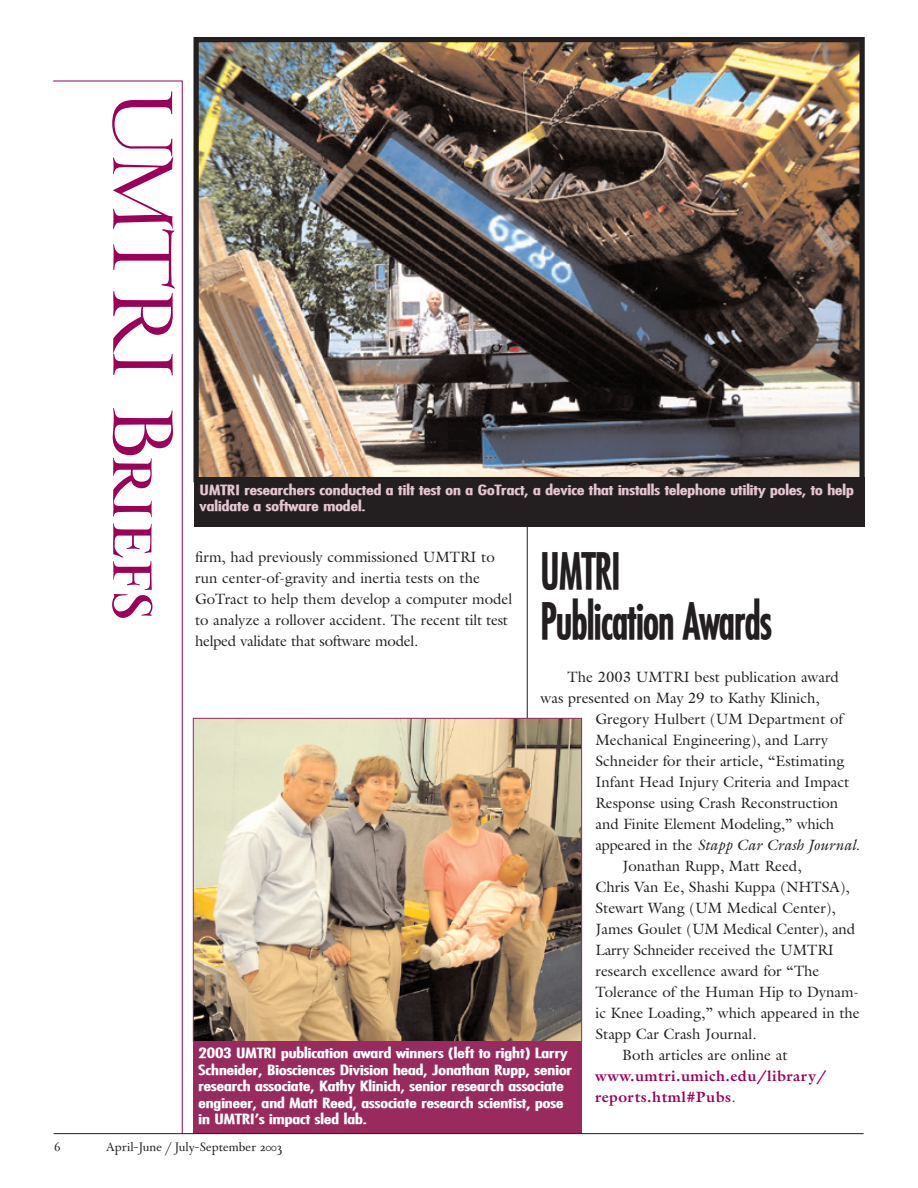
<style>
.page{position:relative;width:918px;height:1188px;background:#fff}
.page>*{position:absolute;margin:0;border:0;box-sizing:border-box;transform-origin:0 0}
.t1{font:94.5px "Cheneau Small Caps";letter-spacing:-.005em;color:#9c0159}
.t2{font:48px/50.2px "Fuji CN BO";letter-spacing:-.005em;color:#231f20}
.t3{font:15px/21px "Galliard";color:#231f20}
.t4{font:700 15px/21px "Galliard";letter-spacing:.03em;color:#9c0159}
.t5{font:italic 15px "Galliard";color:#231f20}
.t6{font:13.5px/16.5px "Fuji EX BO";color:#fff}
.t7{font:13.5px/16.5px "Fuji EX BO";color:#e6c4d2}
.t8{font:13.5px "Cheneau Philosophie";color:#231f20}
.s1{font-style:normal}
.s2{font-weight:400;color:#231f20}
</style>
<div class="page">
<hr style="left:527px;top:80px;width:1px;height:1053px;background:#231f20">
<img style="left:200px;top:43px;width:659px;height:433px">
<div style="left:194px;top:37px;width:671px;height:445px;border:5px solid #231f20"></div>
<svg style="left:53px;top:80px;width:130px;height:1055px"></svg>
<div style="left:194px;top:477px;width:671px;height:49px;background:#231f20"></div>
<img style="left:195px;top:720px;width:385px;height:320px">
<div style="left:193px;top:1041px;width:389px;height:93px;background:#982a5e"></div>
<hr style="left:54px;top:1133px;width:810px;height:1px;background:#231f20">
<h1 class="t1" style="left:201px;top:89px;width:532px;rotate:90deg">UMTRI Briefs</h1>
<p class="t7" style="left:200px;top:482px;width:656px">UMTRI researchers conducted a tilt test on a GoTract, a device that installs telephone utility poles, to help validate a software model.</p>
<p class="t3" style="left:195px;top:546px;width:319px">firm, had previously commissioned UMTRI to run center-of-gravity and inertia tests on the GoTract to help them develop a computer model to analyze a rollover accident. The recent tilt test helped validate that software model.</p>
<h2 class="t2" style="left:541px;top:549px;width:233px">UMTRI<br>Publication Awards</h2>
<p class="t3" style="left:541px;top:666px;width:300px;text-indent:27px">The 2003 UMTRI best publication award was presented on May 29 to Kathy Klinich,</p>
<p class="t3" style="left:595px;top:708px;width:249px">Gregory Hulbert (UM Department of</p>
<p class="t3" style="left:595px;top:729px;width:234px">Mechanical Engineering), and Larry</p>
<p class="t3" style="left:595px;top:750px;width:251px">Schneider for their article, “Estimating</p>
<p class="t3" style="left:595px;top:771px;width:255px">Infant Head Injury Criteria and Impact</p>
<p class="t3" style="left:595px;top:792px;width:244px">Response using Crash Reconstruction</p>
<p class="t3" style="left:595px;top:813px;width:240px">and Finite Element Modeling,” which</p>
<p class="t5" style="left:595px;top:836px;width:266px"><span class="s1">appeared in the</span> Stapp Car Crash Journal<span class="s1">.</span></p>
<p class="t3" style="left:622px;top:855px;width:181px">Jonathan Rupp, Matt Reed,</p>
<p class="t3" style="left:595px;top:876px;width:256px">Chris Van Ee, Shashi Kuppa (NHTSA),</p>
<p class="t3" style="left:595px;top:897px;width:242px">Stewart Wang (UM Medical Center),</p>
<p class="t3" style="left:595px;top:918px;width:261px">James Goulet (UM Medical Center), and</p>
<p class="t3" style="left:595px;top:939px;width:240px">Larry Schneider received the UMTRI</p>
<p class="t3" style="left:595px;top:960px;width:226px">research excellence award for “The</p>
<p class="t3" style="left:595px;top:981px;width:265px">Tolerance of the Human Hip to Dynam-</p>
<p class="t3" style="left:595px;top:1002px;width:266px">ic Knee Loading,” which appeared in the</p>
<p class="t3" style="left:595px;top:1023px;width:163px">Stapp Car Crash Journal.</p>
<p class="t3" style="left:622px;top:1044px;width:167px">Both articles are online at</p>
<p class="t4" style="left:595px;top:1065px;width:233px">www.umtri.umich.edu/library/ reports.html#Pubs<span class="s2">.</span></p>
<p class="t6" style="left:198px;top:1046px;width:375px">2003 UMTRI publication award winners (left to right) Larry Schneider, Biosciences Division head, Jonathan Rupp, senior research associate, Kathy Klinich, senior research associate engineer, and Matt Reed, associate research scientist, pose in UMTRI's impact sled lab.</p>
<p class="t8" style="left:54px;top:1139px;width:8px">6</p>
<p class="t8" style="left:106px;top:1139px;width:178px">April–June / July–September 2003</p>
</div>
